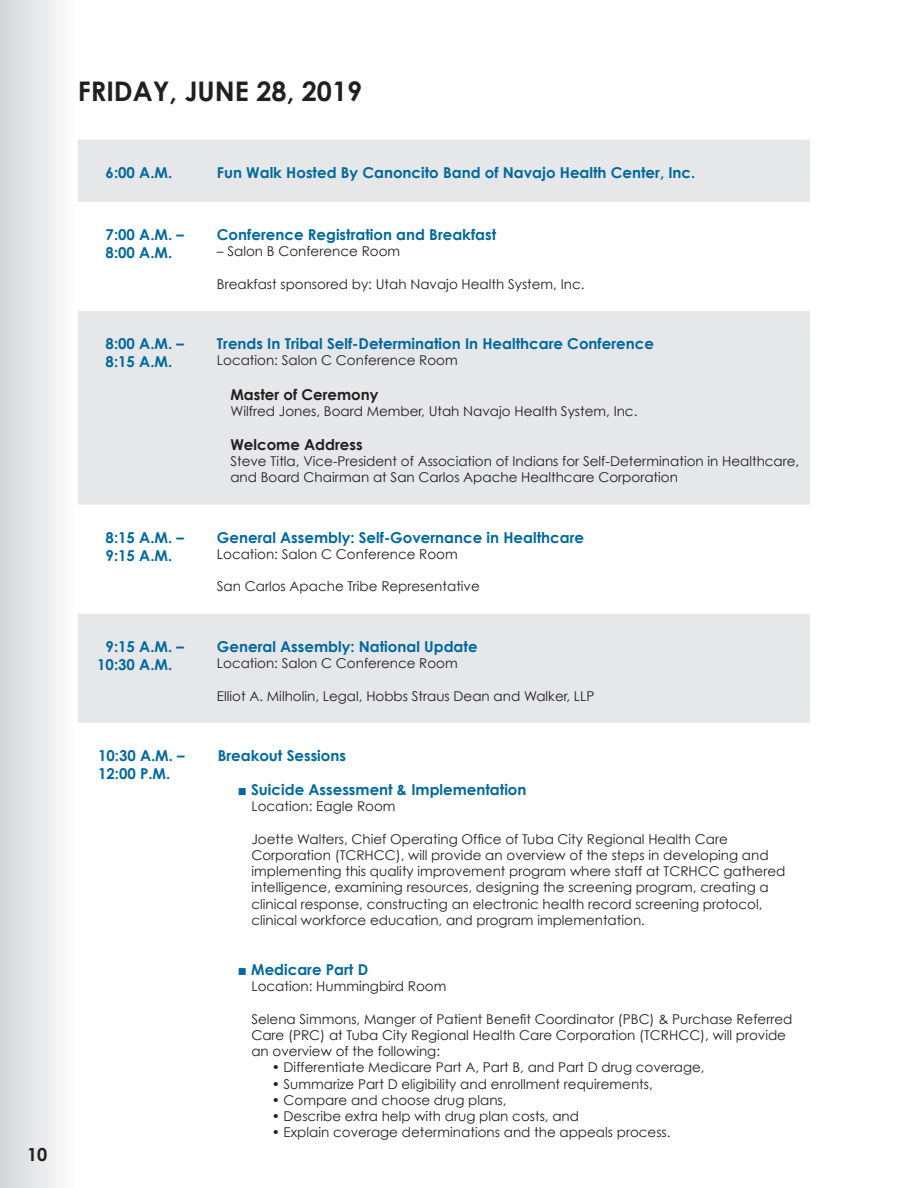
<style>
.page{position:relative;width:918px;height:1188px;background:#fff}
.page>*{position:absolute;margin:0;border:0;box-sizing:border-box;transform-origin:0 0}
.t1{font:700 27px "Century Gothic";color:#231f20}
.t2{font:700 18px "Century Gothic";color:#231f20}
.t3{font:700 15px "Century Gothic";color:#00699e}
.t4{font:700 15px "Century Gothic";color:#231f20}
.t5{font:13.5px/16.2px "Century Gothic";color:#231f20}
</style>
<div class="page">
<svg style="left:0;top:0;width:59px;height:1188px"></svg>
<div style="left:78px;top:140px;width:732px;height:62px;background:#e6e7e9"></div>
<svg style="left:78px;top:311px;width:732px;height:412px;fill:#e6e7e9"></svg>
<h2 class="t2" style="left:27px;top:1141px;width:22px">10</h2>
<p class="t1" style="left:78px;top:71px;width:286px">FRIDAY, JUNE 28, 2019</p>
<p class="t3" style="left:106px;top:161px;width:68px">6:00 A.M.</p>
<p class="t3" style="left:217px;top:161px;width:480px">Fun Walk Hosted By Canoncito Band of Navajo Health Center, Inc.</p>
<p class="t3" style="left:106px;top:223px;width:80px">7:00 A.M. –</p>
<p class="t3" style="left:106px;top:241px;width:68px">8:00 A.M.</p>
<p class="t3" style="left:217px;top:223px;width:281px">Conference Registration and Breakfast</p>
<p class="t5" style="left:217px;top:243px;width:185px">– Salon B Conference Room</p>
<p class="t5" style="left:217px;top:276px;width:369px">Breakfast sponsored by: Utah Navajo Health System, Inc.</p>
<p class="t3" style="left:106px;top:332px;width:80px">8:00 A.M. –</p>
<p class="t3" style="left:106px;top:350px;width:68px">8:15 A.M.</p>
<p class="t3" style="left:217px;top:332px;width:439px">Trends In Tribal Self-Determination In Healthcare Conference</p>
<p class="t5" style="left:217px;top:352px;width:242px">Location: Salon C Conference Room</p>
<p class="t4" style="left:230px;top:383px;width:150px">Master of Ceremony</p>
<p class="t5" style="left:230px;top:403px;width:409px">Wilfred Jones, Board Member, Utah Navajo Health System, Inc.</p>
<p class="t4" style="left:230px;top:433px;width:134px">Welcome Address</p>
<p class="t5" style="left:230px;top:453px;width:570px">Steve Titla, Vice-President of Association of Indians for Self-Determination in Healthcare, and Board Chairman at San Carlos Apache Healthcare Corporation</p>
<p class="t3" style="left:106px;top:526px;width:80px">8:15 A.M. –</p>
<p class="t3" style="left:106px;top:544px;width:68px">9:15 A.M.</p>
<p class="t3" style="left:217px;top:526px;width:369px">General Assembly: Self-Governance in Healthcare</p>
<p class="t5" style="left:217px;top:546px;width:242px">Location: Salon C Conference Room</p>
<p class="t5" style="left:217px;top:578px;width:264px">San Carlos Apache Tribe Representative</p>
<p class="t3" style="left:106px;top:635px;width:80px">9:15 A.M. –</p>
<p class="t3" style="left:97px;top:653px;width:76px">10:30 A.M.</p>
<p class="t3" style="left:217px;top:635px;width:262px">General Assembly: National Update</p>
<p class="t5" style="left:217px;top:655px;width:242px">Location: Salon C Conference Room</p>
<p class="t5" style="left:217px;top:687px;width:379px">Elliot A. Milholin, Legal, Hobbs Straus Dean and Walker, LLP</p>
<p class="t3" style="left:98px;top:744px;width:88px">10:30 A.M. –</p>
<p class="t3" style="left:98px;top:762px;width:74px">12:00 P.M.</p>
<p class="t3" style="left:218px;top:744px;width:130px">Breakout Sessions</p>
<p class="t3" style="left:238px;top:778px;width:290px">■ Suicide Assessment &amp; Implementation</p>
<p class="t5" style="left:251px;top:798px;width:146px">Location: Eagle Room</p>
<p class="t5" style="left:251px;top:831px;width:535px">Joette Walters, Chief Operating Office of Tuba City Regional Health Care Corporation (TCRHCC), will provide an overview of the steps in developing and implementing this quality improvement program where staff at TCRHCC gathered intelligence, examining resources, designing the screening program, creating a clinical response, constructing an electronic health record screening protocol, clinical workforce education, and program implementation.</p>
<p class="t3" style="left:238px;top:958px;width:132px">■ Medicare Part D</p>
<p class="t5" style="left:251px;top:978px;width:197px">Location: Hummingbird Room</p>
<p class="t5" style="left:251px;top:1011px;width:543px">Selena Simmons, Manger of Patient Benefit Coordinator (PBC) &amp; Purchase Referred<br>Care (PRC) at Tuba City Regional Health Care Corporation (TCRHCC), will provide an overview of the following:</p>
<p class="t5" style="left:272px;top:1059px;width:434px">• Differentiate Medicare Part A, Part B, and Part D drug coverage,</p>
<p class="t5" style="left:272px;top:1075px;width:383px">• Summarize Part D eligibility and enrollment requirements,</p>
<p class="t5" style="left:272px;top:1092px;width:236px">• Compare and choose drug plans,</p>
<p class="t5" style="left:272px;top:1108px;width:309px">• Describe extra help with drug plan costs, and</p>
<p class="t5" style="left:272px;top:1124px;width:400px">• Explain coverage determinations and the appeals process.</p>
</div>
